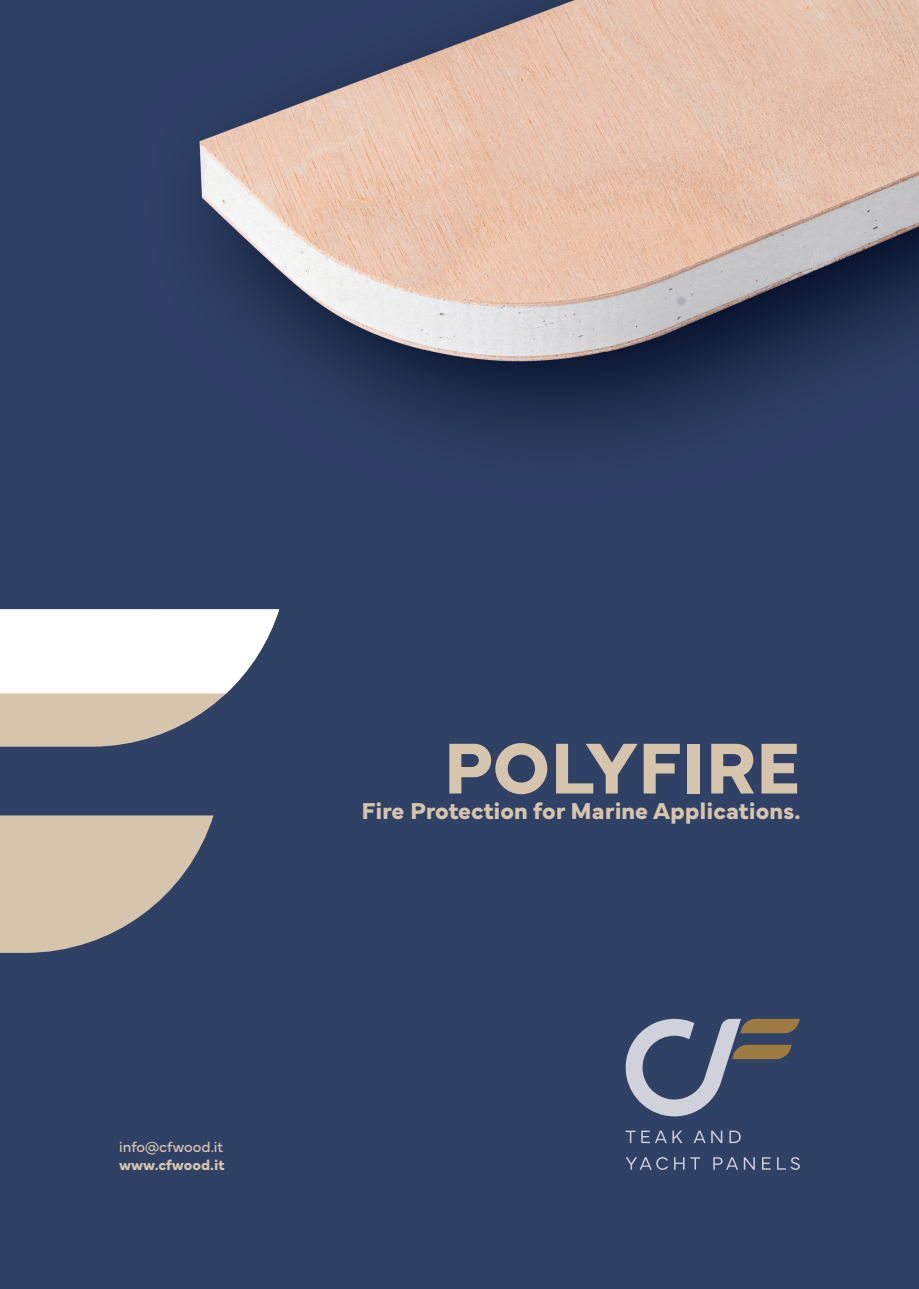
<style>
.page{position:relative;width:919px;height:1289px;background:#fff}
.page>*{position:absolute;margin:0;border:0;box-sizing:border-box;transform-origin:0 0}
.t1{font:700 75px "Mundial";color:#d6c5ac}
.t2{font:700 24px "Mundial";color:#d6c5ac}
.t3{font:15px "Mundial";color:#d6c5ac}
.t4{font:700 15px "Mundial";color:#d6c5ac}
</style>
<div class="page">
<div style="left:0;top:0;width:918px;height:1288px;background:#304166"></div>
<svg style="left:0;top:693px;width:227px;height:53px"></svg>
<svg style="left:0;top:815px;width:213px;height:137px"></svg>
<svg style="left:625px;top:1018px;width:174px;height:98px"></svg>
<svg style="left:625px;top:1130px;width:10px;height:13px"></svg>
<svg style="left:641px;top:1130px;width:25px;height:13px"></svg>
<svg style="left:672px;top:1130px;width:10px;height:13px"></svg>
<svg style="left:693px;top:1130px;width:12px;height:13px"></svg>
<svg style="left:711px;top:1130px;width:11px;height:13px"></svg>
<svg style="left:729px;top:1130px;width:11px;height:13px"></svg>
<svg style="left:625px;top:1157px;width:43px;height:12px"></svg>
<svg style="left:674px;top:1157px;width:10px;height:12px"></svg>
<svg style="left:690px;top:1157px;width:10px;height:12px"></svg>
<svg style="left:713px;top:1157px;width:41px;height:12px"></svg>
<svg style="left:762px;top:1157px;width:8px;height:12px"></svg>
<svg style="left:777px;top:1157px;width:22px;height:12px"></svg>
<img style="left:0;top:609px;width:279px;height:84px">
<img style="left:199px;top:0;width:719px;height:439px">
<p class="t3" style="left:119px;top:1134px;width:106px">info@cfwood.it</p>
<p class="t4" style="left:119px;top:1152px;width:107px">www.cfwood.it</p>
<h1 class="t1" style="left:443px;top:709px;width:358px">POLYFIRE</h1>
<p class="t2" style="left:361px;top:792px;width:440px">Fire Protection for Marine Applications.</p>
</div>
